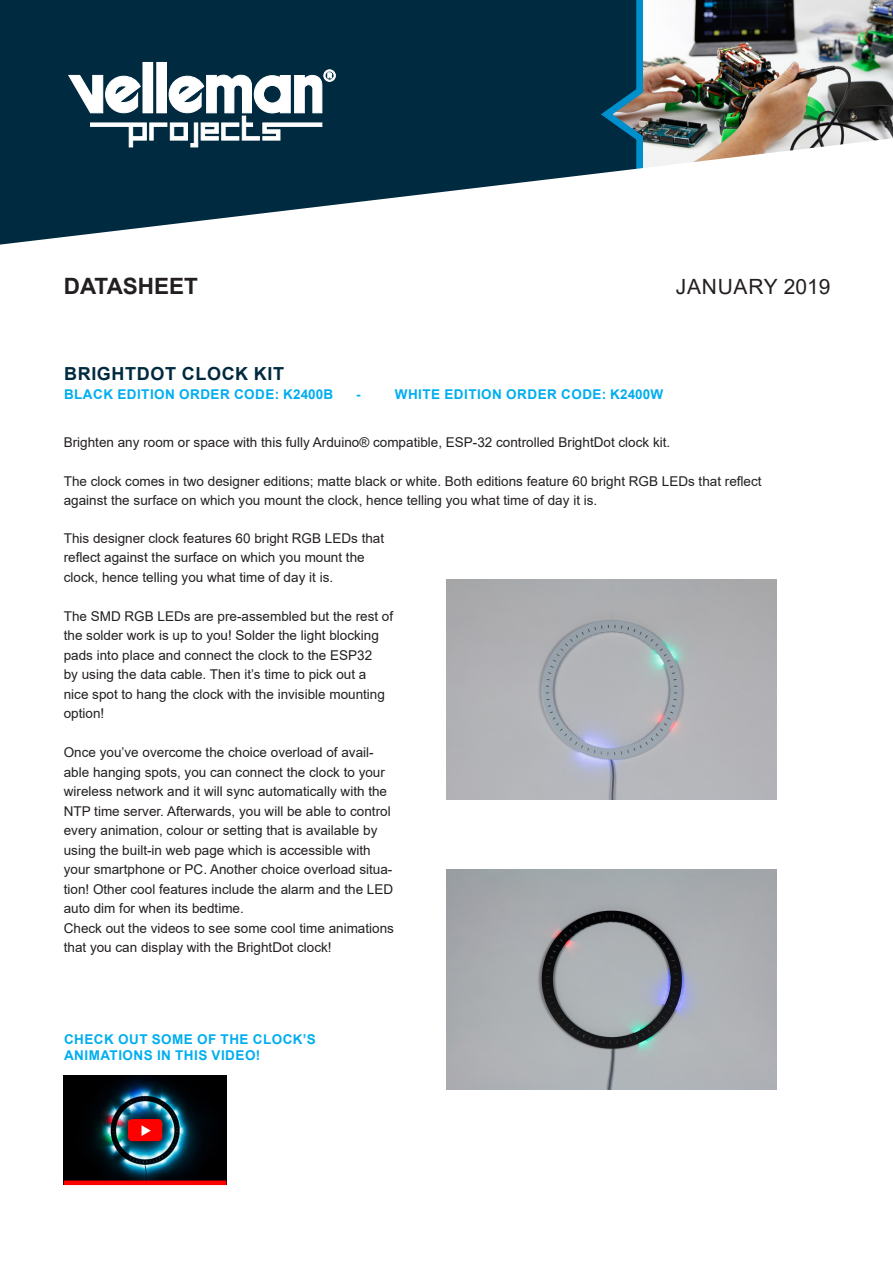
<style>
.page{position:relative;width:893px;height:1263px;background:#fff}
.page>*{position:absolute;margin:0;border:0;box-sizing:border-box;transform-origin:0 0}
.t1{font:700 22.5px "Arial";color:#231f20}
.t2{font:21px "Arial";letter-spacing:.035em;color:#231f20}
.Titel{font:700 18px "Arial";letter-spacing:.035em;color:#002a3f}
.t3{font:13.5px/19.5px "Arial";color:#231f20}
.CODE{font:700 13.5px/16.2px "Arial";letter-spacing:.035em;color:#00aeef}
</style>
<div class="page">
<img style="left:646px;top:0;width:247px;height:133px">
<div style="left:0;top:0;width:595px;height:133px;background:#002a3f"></div>
<svg style="left:595px;top:0;width:51px;height:133px;background:#1b4b62"></svg>
<svg style="left:0;top:133px;width:893px;height:112px"></svg>
<div style="left:143px;top:62px;width:10px;height:51px;background:#fff"></div>
<div style="left:157px;top:62px;width:9px;height:51px;background:#fff"></div>
<div style="left:156px;top:62px;width:11px;height:51px;border:1px solid #fff"></div>
<svg style="left:67px;top:69px;width:269px;height:79px"></svg>
<img style="left:446px;top:580px;width:331px;height:220px">
<img style="left:446px;top:870px;width:331px;height:220px">
<img style="left:64px;top:1076px;width:162px;height:104px">
<div style="left:64px;top:1180px;width:162px;height:5px;background:#f00"></div>
<img style="left:128px;top:1119px;width:34px;height:22px">
<h1 class="t1" style="left:64px;top:270px;width:136px">DATASHEET</h1>
<h2 class="t2" style="left:676px;top:272px;width:156px">January 2019</h2>
<p class="Titel" style="left:64px;top:360px;width:222px">BRIGHTDOT CLOCK KIT</p>
<p class="CODE" style="left:64px;top:387px;width:271px">BLACK EDITION ORDER CODE: K2400B</p>
<p class="CODE" style="left:356px;top:387px;width:6px">-</p>
<p class="CODE" style="left:395px;top:387px;width:270px">WHITE EDITION ORDER CODE: K2400W</p>
<p class="t3" style="left:64px;top:432px;width:608px">Brighten any room or space with this fully Arduino® compatible, ESP-32 controlled BrightDot clock kit.</p>
<p class="t3" style="left:64px;top:471px;width:699px">The clock comes in two designer editions; matte black or white. Both editions feature 60 bright RGB LEDs that reflect against the surface on which you mount the clock, hence telling you what time of day it is.</p>
<p class="t3" style="left:64px;top:528px;width:322px">This designer clock features 60 bright RGB LEDs that reflect against the surface on which you mount the clock, hence telling you what time of day it is.</p>
<p class="t3" style="left:64px;top:606px;width:331px">The SMD RGB LEDs are pre-assembled but the rest of the solder work is up to you! Solder the light blocking pads into place and connect the clock to the ESP32<br>by using the data cable. Then it’s time to pick out a nice spot to hang the clock with the invisible mounting option!</p>
<p class="t3" style="left:64px;top:743px;width:331px">Once you’ve overcome the choice overload of avail&shy;able hanging spots, you can connect the clock to your wireless network and it will sync automatically with the NTP time server. Afterwards, you will be able to control every animation, colour or setting that is available by using the built-in web page which is accessible with your smartphone or PC. Another choice overload situa&shy;tion! Other cool features include the alarm and the LED auto dim for when its bedtime.</p>
<p class="t3" style="left:64px;top:918px;width:332px">Check out the videos to see some cool time animations that you can display with the BrightDot clock!</p>
<p class="CODE" style="left:64px;top:1031px;width:253px">CHECK OUT SOME OF THE CLOCK’S<br>ANIMATIONS IN THIS VIDEO!</p>
</div>
